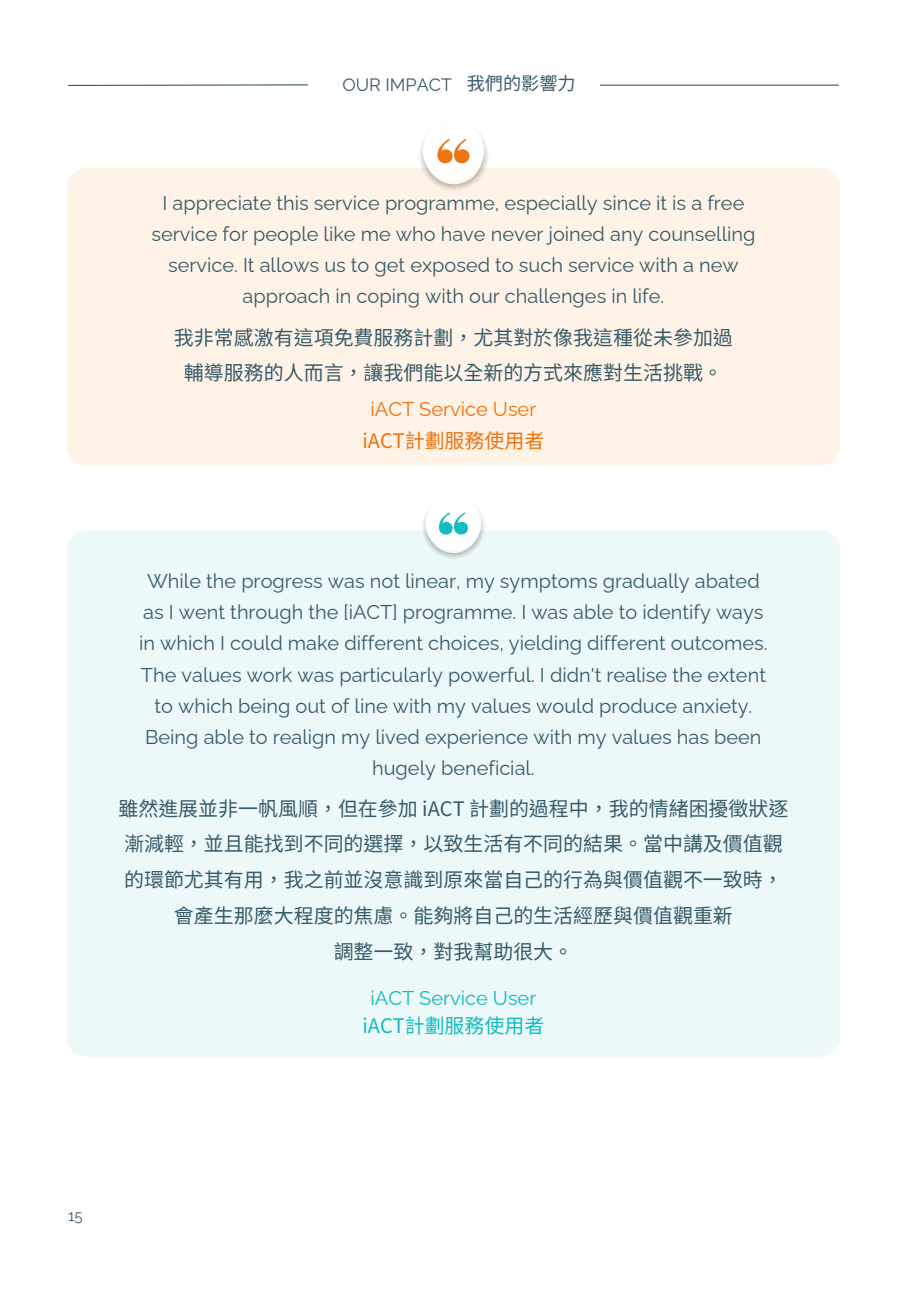
<style>
.page{position:relative;width:918px;height:1289px;background:#fff}
.page>*{position:absolute;margin:0;border:0;box-sizing:border-box;transform-origin:0 0}
.t1{font:19.95px/31px "Raleway";color:#375b6a;text-align:center}
.t2{font:19.95px/35.7px "Noto Sans HK";color:#375b6a;text-align:center}
.t3{font:19.95px "Raleway";color:#ef730f}
.t4{font:19.95px "Raleway";color:#11bcc2}
.t5{font:19.95px "Noto Sans HK";color:#ef730f}
.t6{font:19.95px "Noto Sans HK";color:#11bcc2}
.t7{font:18.15px "Noto Sans HK";color:#375b6a}
.t8{font:17.85px "Raleway";color:#375b6a}
.t9{font:15px "Raleway";color:#375b6a}
</style>
<div class="page">
<div style="left:67px;top:168px;width:773px;height:297px;background:#fff2e6;border-radius:20px"></div>
<div style="left:67px;top:530px;width:773px;height:526px;background:#edf8f8;border-radius:20px"></div>
<img style="left:423px;top:508px;width:61px;height:50px">
<div style="left:426px;top:495px;width:55px;height:56px;background:#fff;border-radius:50%"></div>
<svg style="left:439px;top:512px;width:29px;height:22px"></svg>
<img style="left:420px;top:131px;width:68px;height:59px">
<div style="left:423px;top:120px;width:61px;height:62px;background:#fff;border-radius:50%"></div>
<svg style="left:437px;top:139px;width:32px;height:24px"></svg>
<svg style="left:68px;top:84px;width:240px;height:2px"></svg>
<hr style="left:600px;top:85px;width:239px;height:1px;background:#375b6a">
<h1 class="t8" style="left:342px;top:74px;width:111px">OUR IMPACT</h1>
<h1 class="t7" style="left:467px;top:69px;width:108px">我們的影響力</h1>
<h1 class="t1" style="left:151px;top:187px;width:605px">I appreciate this service programme, especially since it is a free service for people like me who have never joined any counselling service. It allows us to get exposed to such service with a new approach in coping with our challenges in life.</h1>
<p class="t2" style="left:174px;top:318px;width:560px">我非常感激有這項免費服務計劃，尤其對於像我這種從未參加過輔導服務的人而言，讓我們能以全新的方式來應對生活挑戰。</p>
<p class="t3" style="left:371px;top:397px;width:167px">iACT Service User</p>
<p class="t5" style="left:362px;top:424px;width:184px">iACT計劃服務使用者</p>
<h1 class="t1" style="left:139px;top:565px;width:630px">While the progress was not linear, my symptoms gradually abated as I went through the [iACT] programme. I was able to identify ways in which I could make different choices, yielding different outcomes.<br>The values work was particularly powerful. I didn't realise the extent to which being out of line with my values would produce anxiety.<br>Being able to realign my lived experience with my values has been hugely beneficial.</h1>
<h1 class="t2" style="left:118px;top:789px;width:672px">雖然進展並非一帆風順，但在參加 iACT 計劃的過程中，我的情緒困擾徵狀逐漸減輕，並且能找到不同的選擇，以致生活有不同的結果。當中講及價值觀的環節尤其有用，我之前並沒意識到原來當自己的行為與價值觀不一致時，會產生那麼大程度的焦慮。能夠將自己的生活經歷與價值觀重新<br>調整一致，對我幫助很大。</h1>
<h1 class="t4" style="left:371px;top:985px;width:167px">iACT Service User</h1>
<p class="t6" style="left:362px;top:1009px;width:184px">iACT計劃服務使用者</p>
<h1 class="t9" style="left:68px;top:1206px;width:16px">15</h1>
</div>
